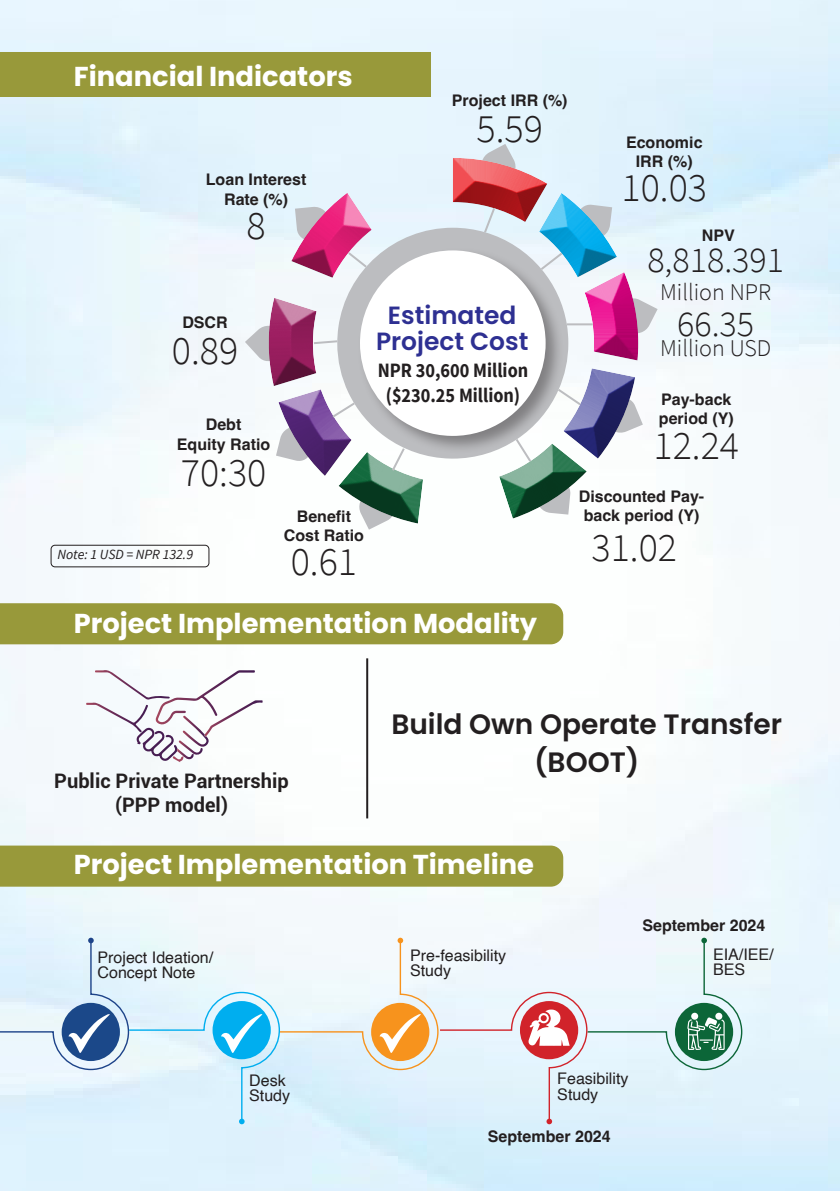
<style>
.page{position:relative;width:840px;height:1191px;background:#fff}
.page>*{position:absolute;margin:0;border:0;box-sizing:border-box;transform-origin:0 0}
.t1{font:300 40px "Source Sans Pro";color:#231f20}
.t2{font:300 36px "Source Sans Pro";color:#231f20}
.t3{font:600 28px "Poppins";color:#231f20}
.t4{font:700 27.4px "Poppins";color:#fff}
.t5{font:600 24.8px "Poppins";color:#2e3092}
.t6{font:300 24px "Source Sans Pro";color:#231f20}
.t7{font:700 20.4px "Source Sans Pro";color:#231f20;scale:.9 1}
.t8{font:700 20px/24px "Roboto";color:#231f20;text-align:center}
.t9{font:700 16px/19.2px "Helvetica";color:#231f20;text-align:center}
.t10{font:16px/15.2px "Helvetica";color:#231f20}
.t11{font:italic 14px "Source Sans Pro";color:#231f20}
</style>
<div class="page">
<img style="left:0;top:0;width:839px;height:1191px">
<div style="left:0;top:53px;width:430px;height:44px;background:#98993a"></div>
<div style="left:51px;top:545px;width:158px;height:22px;border:1px solid #231f20;border-radius:4px"></div>
<div style="left:0;top:603px;width:563px;height:41px;background:#98993a"></div>
<svg style="left:86px;top:670px;width:177px;height:92px"></svg>
<div style="left:0;top:845px;width:563px;height:41px;background:#98993a"></div>
<svg style="left:0;top:937px;width:742px;height:187px"></svg>
<hr style="left:366px;top:658px;width:2px;height:160px;background:#231f20">
<svg style="left:236px;top:144px;width:421px;height:407px"></svg>
<p class="t4" style="left:74px;top:61px;width:280px">Financial Indicators</p>
<p class="t9" style="left:206px;top:172px;width:102px">Loan Interest<br>Rate (%)</p>
<p class="t1" style="left:246px;top:201px;width:21px">8</p>
<p class="t9" style="left:451px;top:93px;width:117px">Project IRR (%)</p>
<p class="t1" style="left:476px;top:105px;width:68px">5.59</p>
<p class="t9" style="left:625px;top:134px;width:78px">Economic</p>
<p class="t9" style="left:635px;top:153px;width:58px">IRR (%)</p>
<p class="t1" style="left:621px;top:163px;width:87px">10.03</p>
<p class="t9" style="left:701px;top:228px;width:34px">NPV</p>
<p class="t2" style="left:647px;top:238px;width:138px">8,818.391</p>
<p class="t6" style="left:659px;top:278px;width:113px">Million NPR</p>
<p class="t2" style="left:676px;top:302px;width:78px">66.35</p>
<p class="t5" style="left:388px;top:301px;width:130px">Estimated</p>
<p class="t5" style="left:376px;top:327px;width:154px">Project Cost</p>
<p class="t7" style="left:377px;top:357px;width:169px">NPR 30,600 Million</p>
<p class="t7" style="left:385px;top:382px;width:151px">($230.25 Million)</p>
<p class="t9" style="left:182px;top:314px;width:47px">DSCR</p>
<p class="t1" style="left:172px;top:326px;width:68px">0.89</p>
<p class="t6" style="left:659px;top:334px;width:113px">Million USD</p>
<p class="t9" style="left:658px;top:392px;width:76px;text-align:left">Pay-back period (Y)</p>
<p class="t9" style="left:206px;top:417px;width:37px">Debt</p>
<p class="t9" style="left:177px;top:436px;width:95px">Equity Ratio</p>
<p class="t1" style="left:653px;top:421px;width:87px">12.24</p>
<p class="t1" style="left:181px;top:448px;width:87px">70:30</p>
<p class="t11" style="left:57px;top:546px;width:137px">Note: 1 USD = NPR 132.9</p>
<p class="t9" style="left:578px;top:489px;width:127px">Discounted Pay-</p>
<p class="t9" style="left:296px;top:508px;width:56px">Benefit</p>
<p class="t9" style="left:583px;top:508px;width:117px">back period (Y)</p>
<p class="t9" style="left:284px;top:527px;width:81px">Cost Ratio</p>
<p class="t1" style="left:591px;top:523px;width:87px">31.02</p>
<p class="t1" style="left:290px;top:538px;width:68px">0.61</p>
<p class="t4" style="left:74px;top:607px;width:465px">Project Implementation Modality</p>
<p class="t8" style="left:54px;top:768px;width:236px">Public Private Partnership (PPP model)</p>
<p class="t3" style="left:391px;top:708px;width:392px">Build Own Operate Transfer</p>
<p class="t3" style="left:533px;top:746px;width:107px">(BOOT)</p>
<p class="t4" style="left:74px;top:849px;width:461px">Project Implementation Timeline</p>
<p class="t10" style="left:97px;top:950px;width:117px">Project Ideation/<br>Concept Note</p>
<p class="t10" style="left:410px;top:948px;width:98px">Pre-feasibility<br>Study</p>
<p class="t9" style="left:642px;top:917px;width:124px">September 2024</p>
<p class="t10" style="left:712px;top:946px;width:62px">EIA/IEE/<br>BES</p>
<p class="t10" style="left:249px;top:1073px;width:38px">Desk</p>
<p class="t10" style="left:249px;top:1088px;width:42px">Study</p>
<p class="t10" style="left:557px;top:1071px;width:73px;line-height:16px">Feasibility<br>Study</p>
<p class="t9" style="left:487px;top:1128px;width:124px">September 2024</p>
</div>
